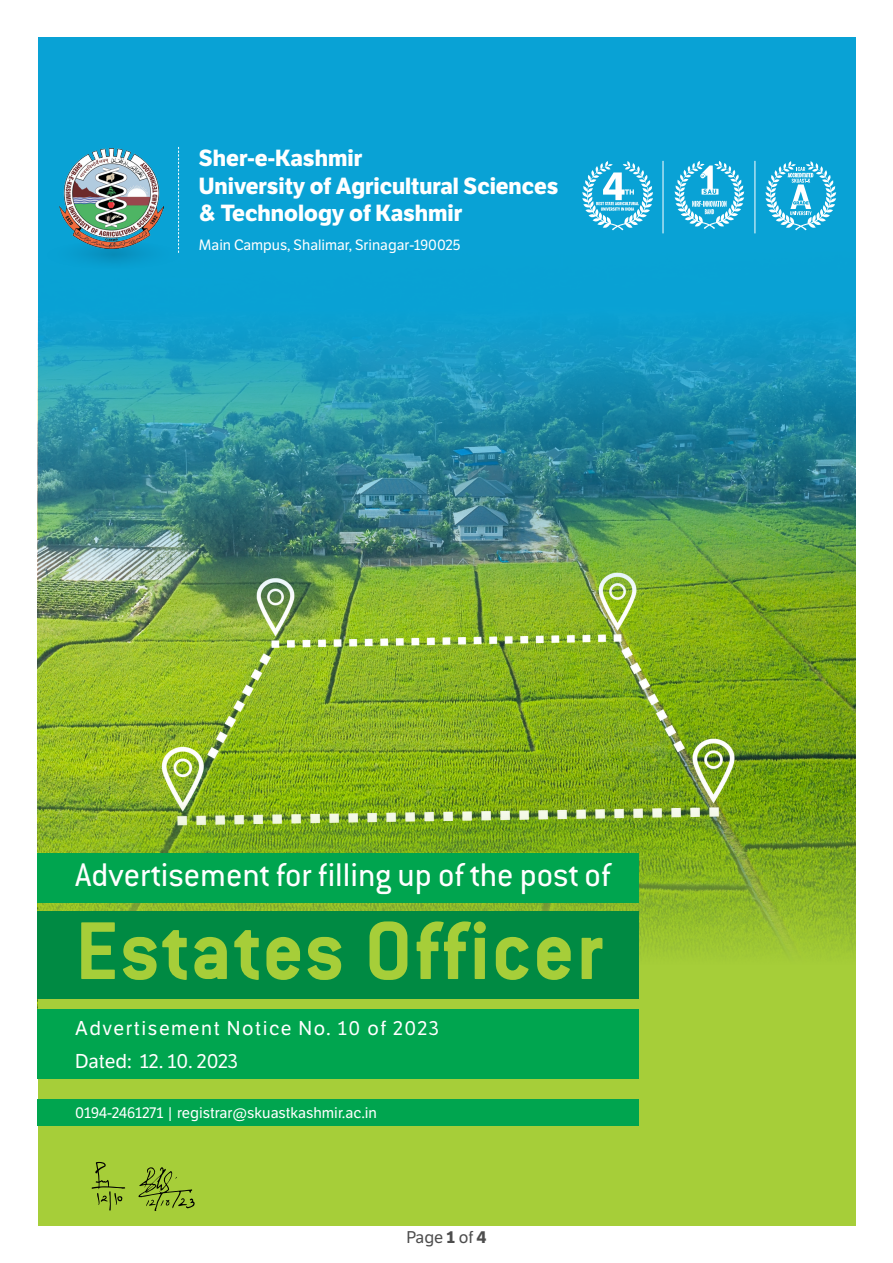
<style>
.page{position:relative;width:893px;height:1263px;background:#fff}
.page>*{position:absolute;margin:0;border:0;box-sizing:border-box;transform-origin:0 0}
.t1{font:700 90px "Conduit ITC";letter-spacing:.02em;color:#a6ce39}
.t2{font:36px "Conduit ITC";color:#fff}
.t3{font:700 22.65px/27.6px "LFT Etica";color:#fff}
.t4{font:19.5px/32.4px "LFT Etica";letter-spacing:.08em;color:#fff}
.t5{font:16.5px "LFT Etica";color:#4d4d4d}
.t6{font:15px "LFT Etica";color:#fff}
.t7{font:14.55px "LFT Etica";color:#fff}
.s1{font-weight:700}
</style>
<div class="page">
<img style="left:38px;top:38px;width:817px;height:737px">
<svg style="left:38px;top:775px;width:817px;height:450px;background:#97c031"></svg>
<svg style="left:46px;top:241px;width:134px;height:29px;background:#079bcc"></svg>
<img style="left:60px;top:148px;width:104px;height:101px">
<svg style="left:178px;top:147px;width:1px;height:106px"></svg>
<div style="left:38px;top:911px;width:600px;height:87px;background:#008a43"></div>
<div style="left:38px;top:853px;width:600px;height:49px;background:#00a54f"></div>
<div style="left:38px;top:1009px;width:600px;height:70px;background:#00a54f"></div>
<div style="left:38px;top:1099px;width:600px;height:26px;background:#00a54f"></div>
<svg style="left:138px;top:1167px;width:57px;height:44px;background:#8daf30"></svg>
<svg style="left:92px;top:1162px;width:33px;height:48px;background:#92b532"></svg>
<svg style="left:765px;top:161px;width:71px;height:69px;background:#4bbae0"></svg>
<hr style="left:663px;top:161px;width:1px;height:72px;background:#fff">
<hr style="left:755px;top:161px;width:1px;height:72px;background:#fff">
<svg style="left:582px;top:161px;width:71px;height:69px"></svg>
<svg style="left:675px;top:161px;width:69px;height:68px;background:#4bbae0"></svg>
<p class="t3" style="left:199px;top:144px;width:361px">Sher-e-Kashmir<br>University of Agricultural Sciences &amp; Technology of Kashmir</p>
<p class="t7" style="left:199px;top:237px;width:263px">Main Campus, Shalimar, Srinagar-190025</p>
<h2 class="t2" style="left:75px;top:853px;width:537px">Advertisement for filling up of the post of</h2>
<h1 class="t1" style="left:75px;top:896px;width:530px">Estates Officer</h1>
<p class="t4" style="left:75px;top:1013px;width:365px">Advertisement Notice No. 10 of 2023<br>Dated: 12. 10. 2023</p>
<p class="t6" style="left:75px;top:1103px;width:303px">0194-2461271 | registrar@skuastkashmir.ac.in</p>
<p class="t5" style="left:406px;top:1227px;width:82px">Page <span class="s1">1</span> of <span class="s1">4</span></p>
</div>
